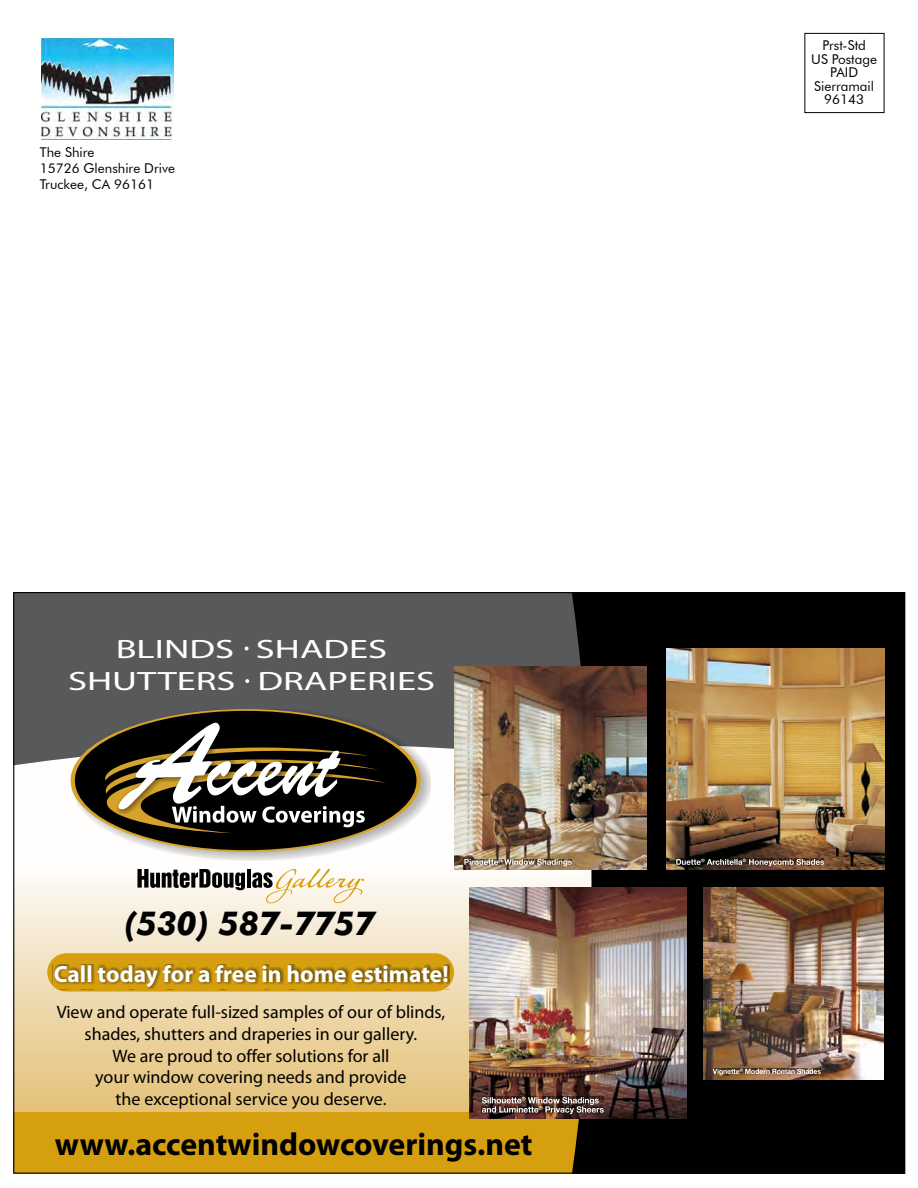
<style>
.page{position:relative;width:918px;height:1188px;background:#fff}
.page>*{position:absolute;margin:0;border:0;box-sizing:border-box;transform-origin:0 0}
.t1{font:italic 700 33px "Futura BT";color:#000}
.t2{font:700 31.95px "Myriad Pro";color:#000}
.t3{font:26.55px/32px "Myriad Pro";color:#fff;text-align:center;scale:1.45 1}
.t4{font:700 23.55px "Myriad Pro";color:#fff}
.t5{font:18px/21.6px "Myriad Pro";color:#000;text-align:center}
.t6{font:13.5px/13.5px "Futura BT";color:#000}
</style>
<div class="page">
<svg style="left:15px;top:799px;width:522px;height:314px"></svg>
<div style="left:14px;top:1113px;width:759px;height:60px;background:#d59f10"></div>
<div style="left:15px;top:594px;width:522px;height:205px;background:#58595b"></div>
<svg style="left:537px;top:594px;width:366px;height:578px;fill:#000"></svg>
<svg style="left:137px;top:869px;width:108px;height:21px"></svg>
<hr style="left:247px;top:869px;width:4px;height:19px;background:#000">
<svg style="left:252px;top:869px;width:112px;height:36px"></svg>
<div style="left:72px;top:709px;width:359px;height:152px;background:#000;opacity:.29"></div>
<svg style="left:71px;top:709px;width:350px;height:143px;fill:#d4a32b"></svg>
<div style="left:75px;top:711px;width:342px;height:139px;background:#000;border-radius:50%"></div>
<div style="left:117px;top:721px;width:228px;height:93px;background:#000;opacity:.49"></div>
<svg style="left:105px;top:723px;width:281px;height:110px"></svg>
<svg style="left:245px;top:647px;width:4px;height:3px"></svg>
<svg style="left:245px;top:679px;width:4px;height:4px"></svg>
<img style="left:455px;top:666px;width:191px;height:204px">
<svg style="left:464px;top:859px;width:108px;height:7px"></svg>
<img style="left:667px;top:649px;width:217px;height:221px">
<svg style="left:676px;top:859px;width:148px;height:7px"></svg>
<img style="left:469px;top:887px;width:218px;height:232px">
<svg style="left:481px;top:1097px;width:123px;height:18px"></svg>
<svg style="left:482px;top:1097px;width:122px;height:17px"></svg>
<img style="left:703px;top:887px;width:181px;height:192px">
<svg style="left:712px;top:1068px;width:109px;height:8px"></svg>
<svg style="left:713px;top:1069px;width:108px;height:6px"></svg>
<div style="left:47px;top:953px;width:407px;height:39px;background:#d59f10;border-radius:19px"></div>
<div style="left:53px;top:964px;width:397px;height:25px;background:#000;opacity:.49"></div>
<img style="left:42px;top:38px;width:132px;height:101px">
<div style="left:804px;top:33px;width:80px;height:80px;border:1px solid #000"></div>
<p class="t6" style="left:40px;top:144px;width:137px;line-height:16.2px">The Shire<br>15726 Glenshire Drive<br>Truckee, CA 96161</p>
<h3 class="t3" style="left:68px;top:633px;width:255px">BLINDS SHADES<br>SHUTTERS DRAPERIES</h3>
<h1 class="t1" style="left:125px;top:904px;width:251px">(530) 587-7757</h1>
<h3 class="t4" style="left:54px;top:959px;width:396px">Call today for a free in home estimate!</h3>
<p class="t5" style="left:57px;top:1001px;width:390px">View and operate full-sized samples of our of blinds, shades, shutters and draperies in our gallery.<br>We are proud to offer solutions for all<br>your window covering needs and provide<br>the exceptional service you deserve.</p>
<h2 class="t2" style="left:55px;top:1123px;width:479px">www.accentwindowcoverings.net</h2>
<p class="t6" style="left:811px;top:39px;width:67px;text-align:center">Prst-Std<br>US Postage<br>PAID<br>Sierramail<br>96143</p>
</div>
